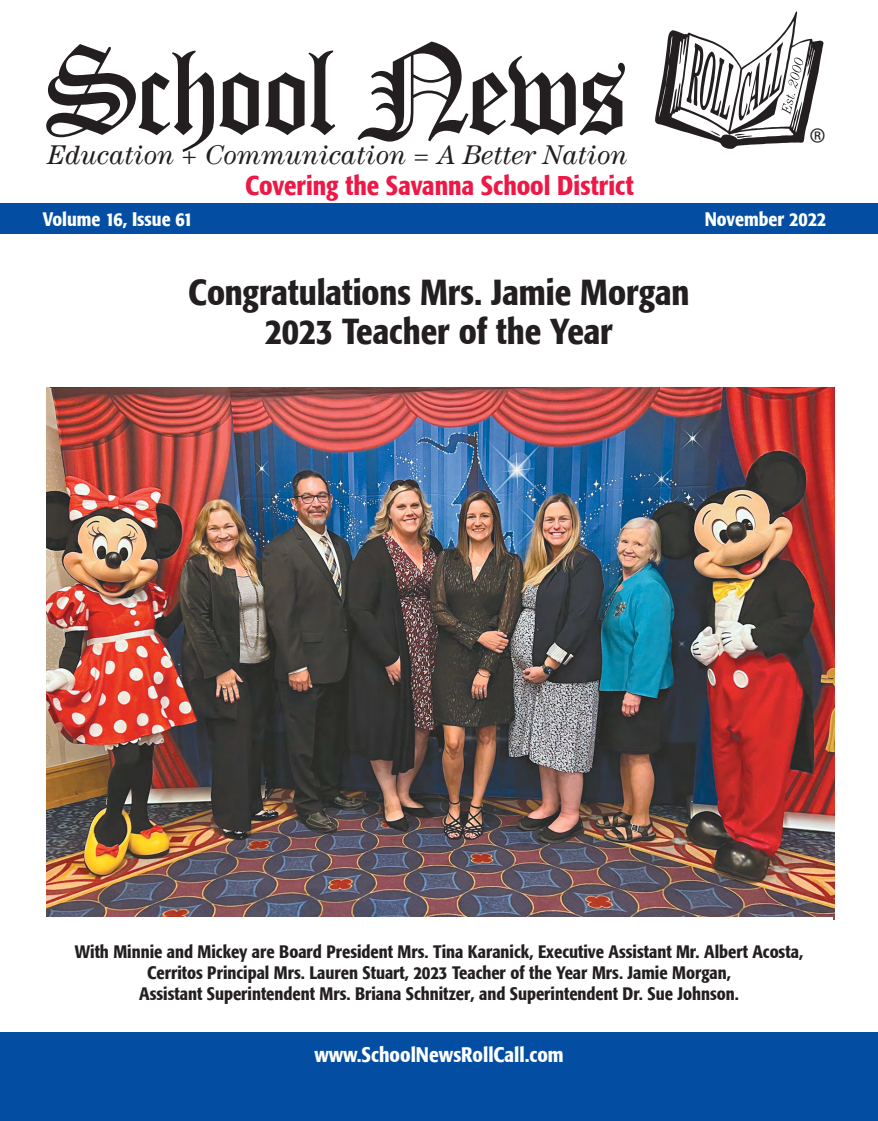
<style>
.page{position:relative;width:878px;height:1121px;background:#fff}
.page>*{position:absolute;margin:0;border:0;box-sizing:border-box;transform-origin:0 0}
.t1{font:500 condensed 36px/39px "Formata";color:#231f20;text-align:center}
.t2{font:31.65px "Myriad";color:#231f20}
.t3{font:italic 27.15px "Century LT";color:#231f20}
.t4{font:500 condensed 27px "Formata";color:#ed1846}
.t5{font:500 condensed 21px "Formata";color:#fff}
.t6{font:500 condensed 19.5px "Formata";color:#fff}
.t7{font:500 condensed 18px/21px "Formata";color:#231f20;text-align:center}
</style>
<div class="page">
<div style="left:0;top:203px;width:878px;height:31px;background:#034ea2"></div>
<div style="left:0;top:1032px;width:878px;height:88px;background:#034ea2"></div>
<svg style="left:46px;top:44px;width:213px;height:108px"></svg>
<svg style="left:265px;top:51px;width:70px;height:84px"></svg>
<svg style="left:357px;top:42px;width:268px;height:100px"></svg>
<svg style="left:655px;top:11px;width:168px;height:138px"></svg>
<img style="left:46px;top:387px;width:788px;height:532px">
<div style="left:45px;top:917px;width:788px;height:109px;background:#fff"></div>
<h3 class="t3" style="left:47px;top:139px;width:581px">Education + Communication = A Better Nation</h3>
<h3 class="t4" style="left:245px;top:169px;width:390px">Covering the Savanna School District</h3>
<h2 class="t2" style="left:809px;top:124px;width:18px">®</h2>
<p class="t6" style="left:43px;top:207px;width:151px">Volume 16, Issue 61</p>
<p class="t6" style="left:704px;top:207px;width:123px">November 2022</p>
<h1 class="t1" style="left:188px;top:273px;width:503px">Congratulations Mrs. Jamie Morgan<br>2023 Teacher of the Year</h1>
<p class="t7" style="left:75px;top:940px;width:729px">With Minnie and Mickey are Board President Mrs. Tina Karanick, Executive Assistant Mr. Albert Acosta,<br>Cerritos Principal Mrs. Lauren Stuart, 2023 Teacher of the Year Mrs. Jamie Morgan,<br>Assistant Superintendent Mrs. Briana Schnitzer, and Superintendent Dr. Sue Johnson.</p>
<p class="t5" style="left:314px;top:1042px;width:251px">www.SchoolNewsRollCall.com</p>
</div>
